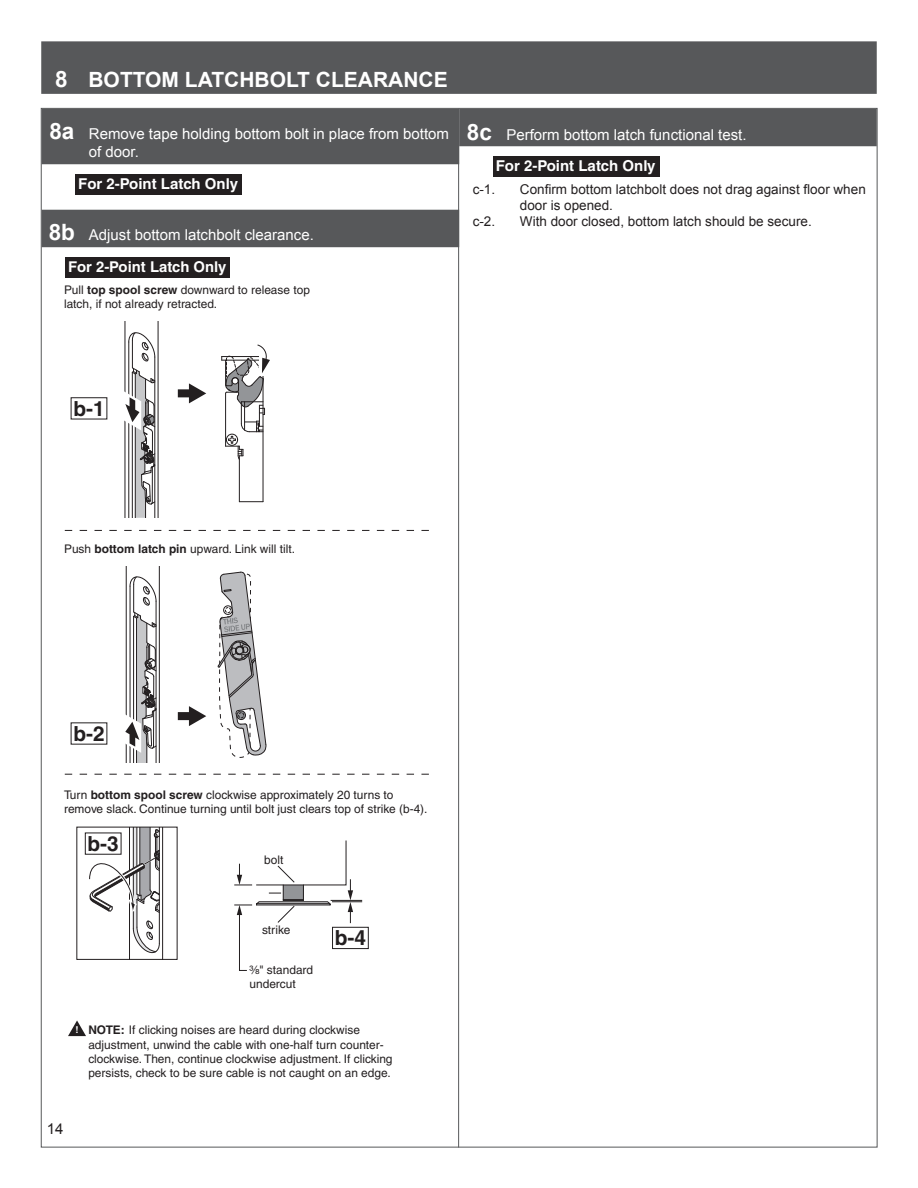
<style>
.page{position:relative;width:918px;height:1188px;background:#fff}
.page>*{position:absolute;margin:0;border:0;box-sizing:border-box;transform-origin:0 0}
.t1{font:700 21px "Arial";color:#fff}
.t2{font:700 20.85px "Helvetica";color:#231f20}
.t3{font:15px/18px "Arial";color:#fff}
.t4{font:700 15px "Helvetica";color:#fff}
.t5{font:15px "Arial";color:#231f20}
.t6{font:700 14.85px "Helvetica";color:#fff}
.t7{font:13.5px/16.2px "Arial";color:#231f20}
.t8{font:11.85px/14.2px "Helvetica";color:#231f20}
.t9{font:700 9.45px "Helvetica";color:#fff}
.s1{font-size:22.5px}
.s2{font-weight:700;font-size:22.5px}
.s3{font-weight:700}
.s4{font-family:"Helvetica Fraction"}
</style>
<div class="page">
<hr style="left:458px;top:109px;width:1px;height:1039px;background:#57585a">
<div style="left:41px;top:41px;width:836px;height:53px;background:#57585a"></div>
<div style="left:42px;top:109px;width:417px;height:55px;background:#57585a"></div>
<div style="left:42px;top:210px;width:417px;height:37px;background:#57585a"></div>
<div style="left:75px;top:174px;width:167px;height:21px;background:#231f20"></div>
<svg style="left:65px;top:774px;width:364px;height:1px"></svg>
<div style="left:65px;top:257px;width:165px;height:21px;background:#231f20"></div>
<hr style="left:158px;top:321px;width:1px;height:197px;background:#231f20">
<hr style="left:125px;top:321px;width:1px;height:197px;background:#231f20">
<svg style="left:65px;top:331px;width:364px;height:432px"></svg>
<hr style="left:162px;top:827px;width:1px;height:132px;background:#231f20">
<hr style="left:129px;top:827px;width:1px;height:132px;background:#231f20">
<svg style="left:86px;top:829px;width:74px;height:125px"></svg>
<svg style="left:68px;top:1020px;width:18px;height:16px"></svg>
<div style="left:332px;top:927px;width:36px;height:22px;border:1px solid #231f20"></div>
<hr style="left:332px;top:902px;width:30px;height:1px;background:#231f20">
<hr style="left:331px;top:900px;width:31px;height:1px;background:#231f20">
<svg style="left:234px;top:840px;width:119px;height:131px"></svg>
<div style="left:459px;top:109px;width:418px;height:37px;background:#57585a"></div>
<div style="left:493px;top:156px;width:166px;height:21px;background:#231f20"></div>
<h1 class="t1" style="left:55px;top:66px;width:394px"><span class="s1">8</span> BOTTOM LATCHBOLT CLEARANCE</h1>
<p class="t3" style="left:89px;top:125px;width:362px;text-indent:-40px"><span class="s2">8a</span> Remove tape holding bottom bolt in place from bottom of door.</p>
<p class="t4" style="left:78px;top:175px;width:161px">For 2-Point Latch Only</p>
<p class="t3" style="left:49px;top:226px;width:267px"><span class="s2">8b</span> Adjust bottom latchbolt clearance.</p>
<p class="t6" style="left:68px;top:258px;width:160px">For 2-Point Latch Only</p>
<p class="t8" style="left:64px;top:282px;width:247px">Pull <span class="s3">top spool screw</span> downward to release top latch, if not already retracted.</p>
<p class="t3" style="left:467px;top:125px;width:281px"><span class="s2">8c</span> Perform bottom latch functional test.</p>
<p class="t4" style="left:496px;top:157px;width:161px">For 2-Point Latch Only</p>
<p class="t7" style="left:473px;top:181px;width:24px">c-1.</p>
<p class="t7" style="left:520px;top:181px;width:347px">Confirm bottom latchbolt does not drag against floor when door is opened.</p>
<p class="t7" style="left:473px;top:213px;width:24px">c-2.</p>
<p class="t7" style="left:520px;top:213px;width:293px">With door closed, bottom latch should be secure.</p>
<h2 class="t2" style="left:73px;top:395px;width:33px">b-1</h2>
<p class="t8" style="left:64px;top:542px;width:232px">Push <span class="s3">bottom latch pin</span> upward. Link will tilt.</p>
<h2 class="t2" style="left:73px;top:721px;width:33px">b-2</h2>
<p class="t8" style="left:64px;top:788px;width:365px">Turn <span class="s3">bottom spool screw</span> clockwise approximately 20 turns to remove slack. Continue turning until bolt just clears top of strike (b-4).</p>
<h2 class="t2" style="left:88px;top:831px;width:33px">b-3</h2>
<p class="t8" style="left:264px;top:852px;width:21px">bolt</p>
<p class="t8" style="left:262px;top:923px;width:30px">strike</p>
<p class="t8" style="left:250px;top:963px;width:65px"><span class="s4">³⁄₈</span>" standard undercut</p>
<h2 class="t2" style="left:335px;top:925px;width:33px">b-4</h2>
<p class="t9" style="left:75px;top:1024px;width:5px">!</p>
<p class="t8" style="left:88px;top:1023px;width:306px"><span class="s3">NOTE:</span> If clicking noises are heard during clockwise adjustment, unwind the cable with one-half turn counter&shy;clockwise. Then, continue clockwise adjustment. If clicking persists, check to be sure cable is not caught on an edge.</p>
<p class="t5" style="left:47px;top:1119px;width:18px">14</p>
</div>
